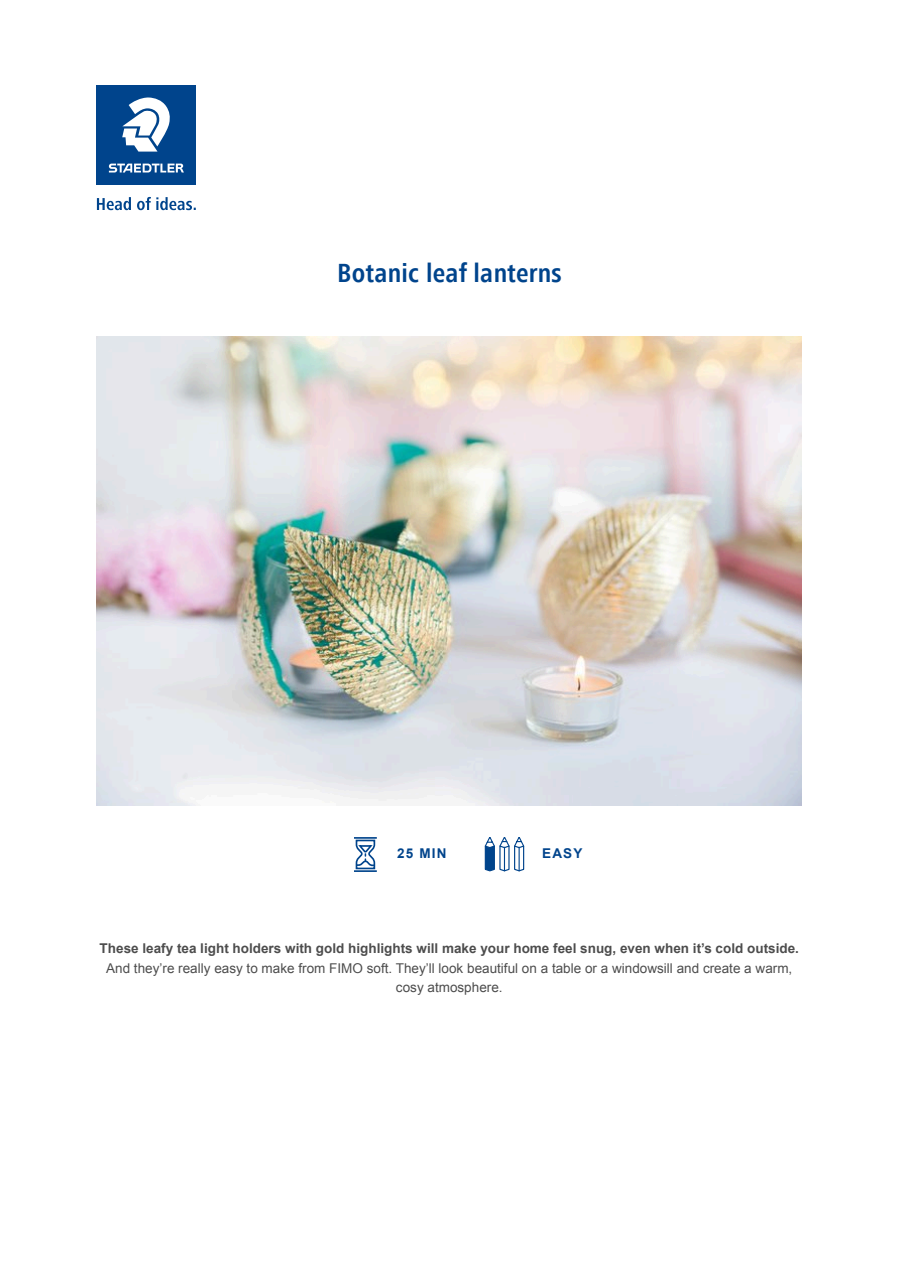
<style>
.page{position:relative;width:898px;height:1263px;background:#fff}
.page>*{position:absolute;margin:0;border:0;box-sizing:border-box;transform-origin:0 0}
.t1{font:700 condensed 27px "Frutiger Next Com";letter-spacing:.005em;color:#00448c}
.t2{font:13.5px/19.2px "Arial";color:rgb(0 0 0/.7);text-align:center}
.t3{font:700 13.5px "Arial";color:rgb(0 0 0/.7)}
.t4{font:700 13.5px "Arial";letter-spacing:.085em;color:#00448c}
</style>
<div class="page">
<img style="left:97px;top:336px;width:704px;height:469px">
<hr style="left:354px;top:837px;width:22px;height:2px;background:#00448c">
<svg style="left:354px;top:839px;width:23px;height:33px"></svg>
<svg style="left:484px;top:837px;width:40px;height:35px"></svg>
<div style="left:97px;top:85px;width:99px;height:99px;background:#00448c"></div>
<svg style="left:109px;top:97px;width:75px;height:75px"></svg>
<svg style="left:97px;top:197px;width:99px;height:13px"></svg>
<h1 class="t1" style="left:337px;top:258px;width:226px">Botanic leaf lanterns</h1>
<p class="t4" style="left:397px;top:844px;width:51px">25 MIN</p>
<p class="t4" style="left:542px;top:844px;width:42px">EASY</p>
<p class="t3" style="left:100px;top:939px;width:700px">These leafy tea light holders with gold highlights will make your home feel snug, even when it’s cold outside.</p>
<p class="t2" style="left:106px;top:959px;width:687px">And they’re really easy to make from FIMO soft. They’ll look beautiful on a table or a windowsill and create a warm, cosy atmosphere.</p>
</div>
